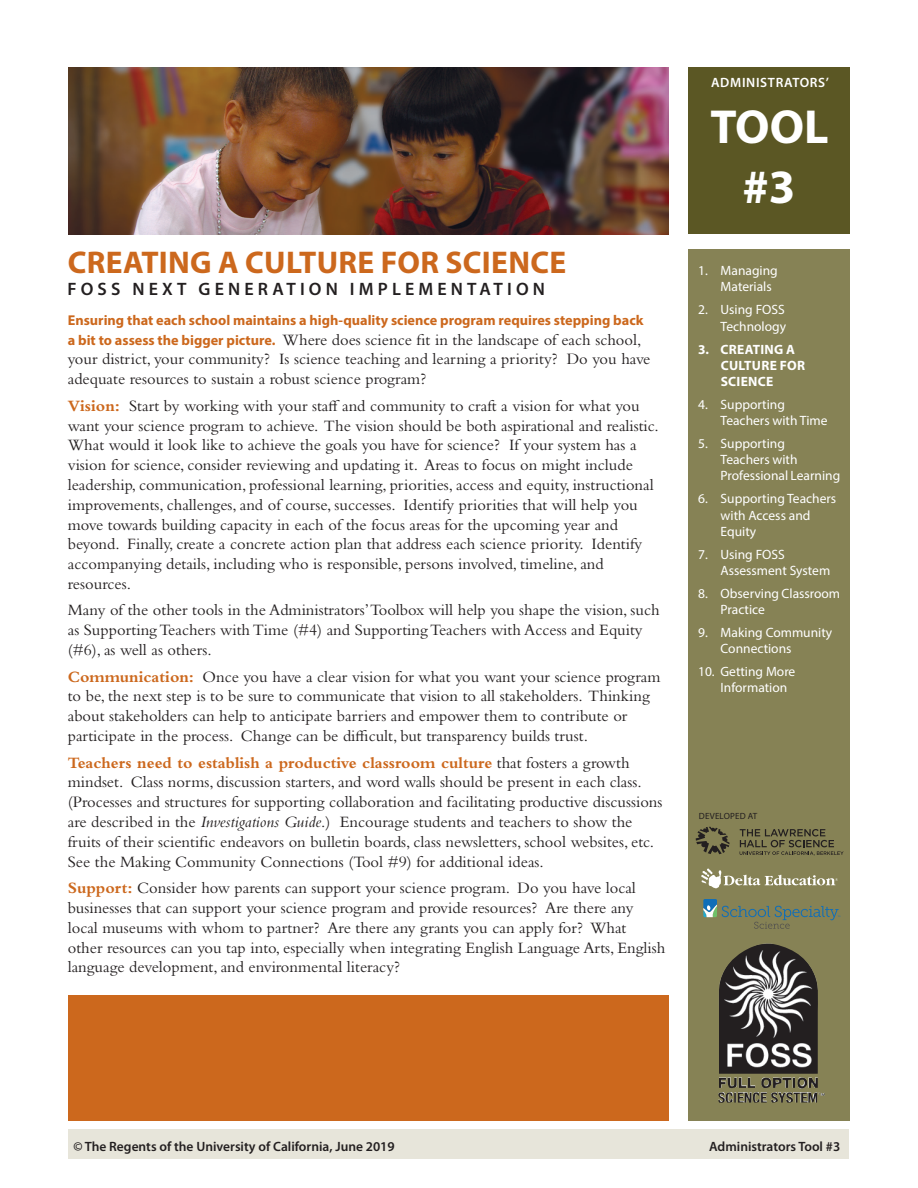
<style>
.page{position:relative;width:918px;height:1188px;background:#fff}
.page>*{position:absolute;margin:0;border:0;box-sizing:border-box;transform-origin:0 0}
.t1{font:700 48px "Myriad Pro";color:#fff}
.t2{font:700 31.5px "Myriad Pro";letter-spacing:.01em;color:#cc681d}
.t3{font:600 18px "Myriad Pro";letter-spacing:.23em;color:#231f20}
.t4{font:16.5px/19.8px "Bembo Std";color:#231f20}
.t5{font:700 14.25px "Myriad Pro";color:#cc681d}
.t6{font:13.5px/16.2px "Myriad Pro";color:#fff}
.t7{font:600 13.5px "Myriad Pro";color:#231f20}
.t8{font:700 13.5px/16.2px "Myriad Pro";letter-spacing:.02em;color:#fff}
.t9{font:600 13.5px "Myriad Pro";letter-spacing:.05em;color:#fff}
.t10{font:9px "Myriad Pro";letter-spacing:.02em;color:#231f20}
.s1{font-family:"Myriad Pro";font-weight:700;font-size:14.25px;color:#cc681d}
.s2{font-weight:700;color:#cc681d}
.s3{font-style:italic}
</style>
<div class="page">
<div style="left:688px;top:68px;width:162px;height:166px;background:#5b5724"></div>
<div style="left:688px;top:249px;width:162px;height:871px;background:#868255"></div>
<div style="left:68px;top:1129px;width:781px;height:30px;background:#e7e5da"></div>
<img style="left:68px;top:68px;width:601px;height:166px">
<div style="left:68px;top:995px;width:601px;height:125px;background:#cc681d"></div>
<img style="left:718px;top:944px;width:101px;height:159px">
<svg style="left:703px;top:899px;width:137px;height:30px"></svg>
<svg style="left:701px;top:868px;width:137px;height:20px"></svg>
<svg style="left:696px;top:827px;width:33px;height:27px"></svg>
<svg style="left:740px;top:829px;width:104px;height:27px"></svg>
<p class="t2" style="left:68px;top:242px;width:500px">CREATING A CULTURE FOR SCIENCE</p>
<p class="t3" style="left:68px;top:277px;width:479px">FOSS NEXT GENERATION IMPLEMENTATION</p>
<p class="t5" style="left:68px;top:311px;width:577px">Ensuring that each school maintains a high-quality science program requires stepping back</p>
<p class="t4" style="left:68px;top:329px;width:584px"><span class="s1">a bit to assess the bigger picture.</span> Where does science fit in the landscape of each school, your district, your community? Is science teaching and learning a priority? Do you have adequate resources to sustain a robust science program?</p>
<p class="t4" style="left:68px;top:395px;width:592px"><span class="s2">Vision:</span> Start by working with your staff and community to craft a vision for what you want your science program to achieve. The vision should be both aspirational and realistic.<br>What would it look like to achieve the goals you have for science? If your system has a vision for science, consider reviewing and updating it. Areas to focus on might include leadership, communication, professional learning, priorities, access and equity, instructional improvements, challenges, and of course, successes. Identify priorities that will help you move towards building capacity in each of the focus areas for the upcoming year and beyond. Finally, create a concrete action plan that address each science priority. Identify accompanying details, including who is responsible, persons involved, timeline, and resources.</p>
<p class="t4" style="left:68px;top:600px;width:593px">Many of the other tools in the Administrators’Toolbox will help you shape the vision, such as Supporting Teachers with Time (#4) and Supporting Teachers with Access and Equity (#6), as well as others.</p>
<p class="t4" style="left:68px;top:666px;width:594px"><span class="s2">Communication:</span> Once you have a clear vision for what you want your science program to be, the next step is to be sure to communicate that vision to all stakeholders. Thinking about stakeholders can help to anticipate barriers and empower them to contribute or participate in the process. Change can be difficult, but transparency builds trust.</p>
<p class="t4" style="left:68px;top:752px;width:596px"><span class="s2">Teachers need to establish a productive classroom culture</span> that fosters a growth mindset. Class norms, discussion starters, and word walls should be present in each class. (Processes and structures for supporting collaboration and facilitating productive discussions are described in the <span class="s3">Investigations Guide</span>.) Encourage students and teachers to show the fruits of their scientific endeavors on bulletin boards, class newsletters, school websites, etc.<br>See the Making Community Connections (Tool #9) for additional ideas.</p>
<p class="t4" style="left:68px;top:878px;width:599px"><span class="s2">Support:</span> Consider how parents can support your science program. Do you have local businesses that can support your science program and provide resources? Are there any local museums with whom to partner? Are there any grants you can apply for? What<br>other resources can you tap into, especially when integrating English Language Arts, English language development, and environmental literacy?</p>
<p class="t9" style="left:711px;top:74px;width:119px">ADMINISTRATORS’</p>
<p class="t1" style="left:710px;top:95px;width:120px">TOOL</p>
<p class="t1" style="left:742px;top:156px;width:55px">#3</p>
<p class="t6" style="left:721px;top:262px;width:59px;text-indent:-22px">1. Managing<br>Materials</p>
<p class="t6" style="left:698px;top:302px;width:89px;text-align:right">2. Using FOSS<br>Technology</p>
<p class="t8" style="left:721px;top:340px;width:86px;text-indent:-23px">3. CREATING A<br>CULTURE FOR<br>SCIENCE</p>
<p class="t6" style="left:721px;top:396px;width:109px;text-indent:-22px">4. Supporting<br>Teachers with Time</p>
<p class="t6" style="left:721px;top:435px;width:121px;text-indent:-22px">5. Supporting<br>Teachers with<br>Professional Learning</p>
<p class="t6" style="left:721px;top:491px;width:117px;text-indent:-22px">6. Supporting Teachers with Access and<br>Equity</p>
<p class="t6" style="left:721px;top:546px;width:111px;text-indent:-22px">7. Using FOSS<br>Assessment System</p>
<p class="t6" style="left:721px;top:585px;width:121px;text-indent:-22px">8. Observing Classroom<br>Practice</p>
<p class="t6" style="left:721px;top:624px;width:113px;text-indent:-22px">9. Making Community<br>Connections</p>
<p class="t6" style="left:721px;top:663px;width:76px;text-indent:-22px">10. Getting More<br>Information</p>
<p class="t10" style="left:699px;top:810px;width:60px">DEVELOPED AT</p>
<p class="t7" style="left:73px;top:1138px;width:323px">© The Regents of the University of California, June 2019</p>
<p class="t7" style="left:709px;top:1138px;width:133px">Administrators Tool #3</p>
</div>
